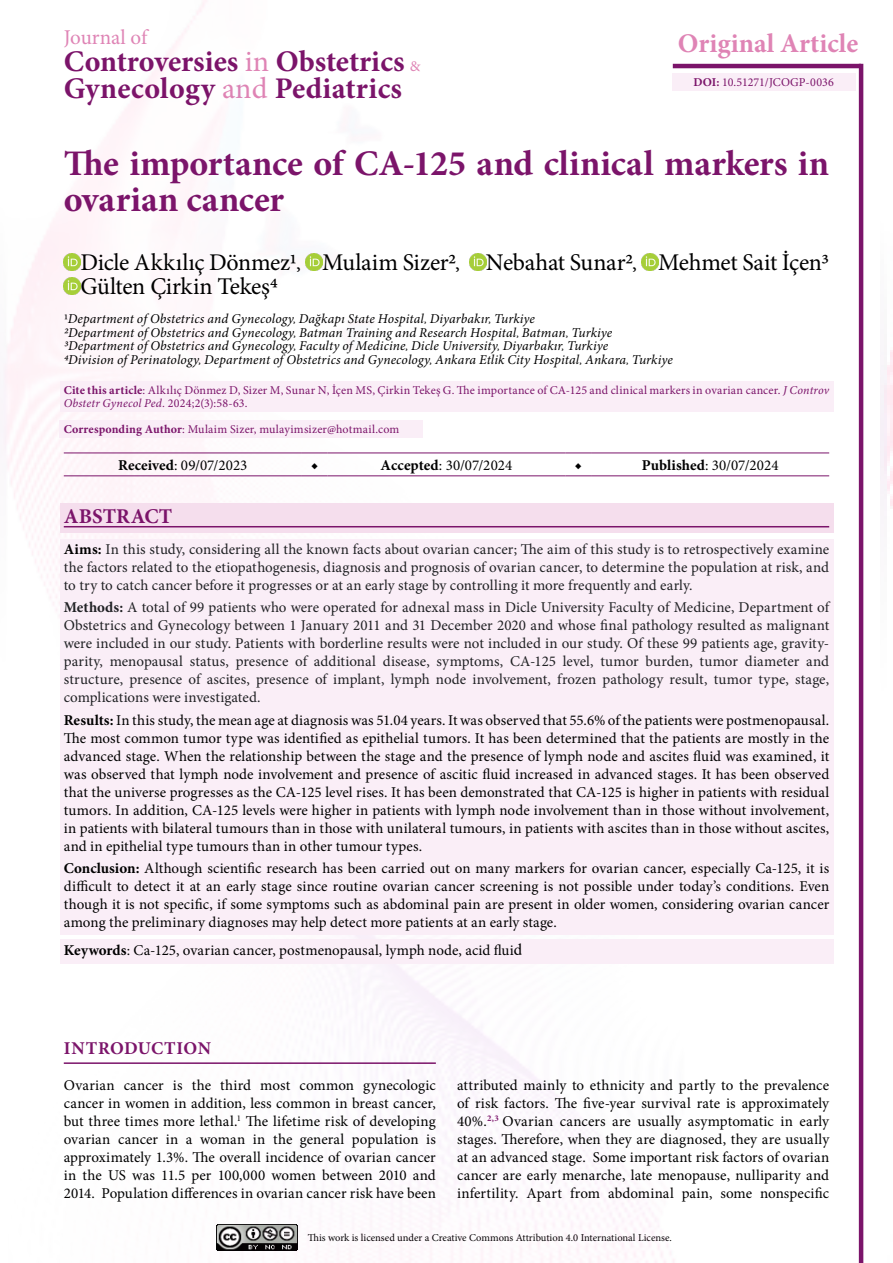
<style>
.page{position:relative;width:893px;height:1263px;background:#fff}
.page>*{position:absolute;margin:0;border:0;box-sizing:border-box;transform-origin:0 0}
.Makale_Başlığı{font:700 36px/36px "Minion Pro";color:#7b146a}
.t1{font:700 30px/27px "Minion Pro";color:#7b146a}
.t2{font:700 27px "Minion Pro";color:#df84b5}
.Yazarlar{font:24px/24px "Minion Pro";letter-spacing:-.015em;color:#000}
.t3{font:21px "Minion Pro";letter-spacing:-.005em;color:#df84b5}
.Abstract_Başlık{font:700 21px "Minion Pro";letter-spacing:.005em;color:#7b146a}
._1__BAŞLIK{font:700 18px "Minion Pro";letter-spacing:.015em;color:#7b146a}
.Abstract{font:15px/18px "Minion Pro";letter-spacing:.005em;color:#000;text-align:justify}
.Abstract-2{font:15px/18px "Minion Pro";color:#202124;text-align:justify}
.Ana_metin{font:15px/18px "Minion Pro";letter-spacing:.005em;color:#000;text-align:justify}
.Abstract_Keywords{font:15px "Minion Pro";letter-spacing:.005em;color:#000}
.Table-Figure{font:15px "Minion Pro";color:#000}
.Table-Figure-2{font:700 15px "Minion Pro";color:#000}
.Kurumlar{font:italic 13.5px "Minion Pro";letter-spacing:.01em;color:#000}
.Cite{font:12px/13.5px "Minion Pro";letter-spacing:.015em;color:#7b146a}
.t4{font:10.5px "Minion Pro";letter-spacing:-.005em;color:#000}
.s1{font-weight:400;color:#df84b5}
.s2{font-weight:400;font-size:15px;color:#df84b5}
.s3{font-weight:700}
.s4{font-style:normal}
.s5{font-style:italic}
.s6{font-weight:700;color:#000}
.s7{font-family:"Times New Roman";font-size:16.5px}
</style>
<div class="page">
<img style="left:3px;top:0;width:890px;height:1263px">
<div style="left:672px;top:73px;width:183px;height:17px;background:#faeef7"></div>
<img style="left:64px;top:253px;width:17px;height:17px">
<img style="left:305px;top:253px;width:17px;height:17px">
<img style="left:469px;top:253px;width:17px;height:17px">
<img style="left:641px;top:253px;width:17px;height:17px">
<img style="left:64px;top:277px;width:17px;height:17px">
<div style="left:60px;top:381px;width:773px;height:31px;background:#faeef7"></div>
<div style="left:60px;top:420px;width:363px;height:17px;background:#faeef7"></div>
<hr style="left:64px;top:453px;width:238px;height:1px;background:#7b146a">
<svg style="left:302px;top:453px;width:25px;height:1px"></svg>
<hr style="left:327px;top:453px;width:239px;height:1px;background:#7b146a">
<svg style="left:566px;top:453px;width:25px;height:1px"></svg>
<hr style="left:591px;top:453px;width:238px;height:1px;background:#7b146a">
<hr style="left:64px;top:476px;width:238px;height:1px;background:#7b146a">
<svg style="left:302px;top:476px;width:25px;height:1px"></svg>
<hr style="left:327px;top:476px;width:239px;height:1px;background:#7b146a">
<svg style="left:566px;top:476px;width:25px;height:1px"></svg>
<hr style="left:591px;top:476px;width:238px;height:1px;background:#7b146a">
<hr style="left:64px;top:1062px;width:372px;height:2px;background:#7b146a">
<div style="left:60px;top:504px;width:773px;height:29px;background:#f5deed"></div>
<hr style="left:64px;top:526px;width:765px;height:1px;background:#7b146a">
<div style="left:60px;top:539px;width:773px;height:59px;background:#faeef7"></div>
<div style="left:60px;top:597px;width:773px;height:114px;background:#faeef7"></div>
<div style="left:60px;top:709px;width:773px;height:150px;background:#faeef7"></div>
<div style="left:60px;top:858px;width:773px;height:77px;background:#faeef7"></div>
<div style="left:60px;top:939px;width:773px;height:24px;background:#faeef7"></div>
<h3 class="t3" style="left:64px;top:24px;width:85px">Journal of</h3>
<h2 class="t1" style="left:64px;top:48px;width:358px">Controversies <span class="s1">in</span> Obstetrics <span class="s2">&amp;<br></span>Gynecology <span class="s1">and</span> Pediatrics</h2>
<h3 class="t2" style="left:678px;top:25px;width:182px">Original Article</h3>
<p class="Cite" style="left:693px;top:76px;width:142px"><span class="s3">DOI:</span> 10.51271/JCOGP-0036</p>
<p class="Makale_Başlığı" style="left:64px;top:145px;width:767px">The importance of CA-125 and clinical markers in ovarian cancer</p>
<p class="Yazarlar" style="left:81px;top:251px;width:750px">Dicle Akkılıç Dönmez1, Mulaim Sizer2, Nebahat Sunar2, Mehmet Sait İçen3<br>Gülten Çirkin Tekeş4</p>
<p class="Kurumlar" style="left:64px;top:310px;width:473px"><span class="s4">1</span>Department of Obstetrics and Gynecology, Dağkapı State Hospital, Diyarbakır, Turkiye</p>
<p class="Kurumlar" style="left:64px;top:323px;width:550px">2Department of Obstetrics and Gynecology, Batman Training and Research Hospital, Batman, Turkiye</p>
<p class="Kurumlar" style="left:64px;top:337px;width:546px">3Department of Obstetrics and Gynecology, Faculty of Medicine, Dicle University, Diyarbakır, Turkiye</p>
<p class="Kurumlar" style="left:64px;top:350px;width:610px">4Division of Perinatology, Department of Obstetrics and Gynecology, Ankara Etlik City Hospital, Ankara, Turkiye</p>
<p class="Cite" style="left:64px;top:383px;width:767px"><span class="s3">Cite this article</span>: Alkılıç Dönmez D, Sizer M, Sunar N, İçen MS, Çirkin Tekeş G. The importance of CA-125 and clinical markers in ovarian cancer. <span class="s5">J Controv<br>Obstetr Gynecol Ped.</span> 2024;2(3):58-63.</p>
<p class="Cite" style="left:64px;top:423px;width:337px"><span class="s3">Corresponding Author</span>: Mulaim Sizer, mulayimsizer@hotmail.com</p>
<p class="Table-Figure" style="left:118px;top:455px;width:131px"><span class="s3">Received</span>: 09/07/2023</p>
<p class="Table-Figure-2" style="left:311px;top:454px;width:9px">◆</p>
<p class="Table-Figure" style="left:381px;top:455px;width:133px"><span class="s3">Accepted</span>: 30/07/2024</p>
<p class="Table-Figure-2" style="left:575px;top:454px;width:9px">◆</p>
<p class="Table-Figure" style="left:642px;top:455px;width:138px"><span class="s3">Published</span>: 30/07/2024</p>
<p class="Abstract_Başlık" style="left:64px;top:502px;width:110px">ABSTRACT</p>
<p class="Abstract-2" style="left:64px;top:540px;width:767px"><span class="s6">Aims:</span> In this study, considering all the known facts about ovarian cancer; The aim of this study is to retrospectively examine the factors related to the etiopathogenesis, diagnosis and prognosis of ovarian cancer, to determine the population at risk, and to try to catch cancer before it progresses or at an early stage by controlling it more frequently and early.</p>
<p class="Abstract-2" style="left:64px;top:598px;width:767px"><span class="s3">Methods:</span> A total of 99 patients who were operated for adnexal mass in Dicle University Faculty of Medicine, Department of Obstetrics and Gynecology between 1 January 2011 and 31 December 2020 and whose final pathology resulted as malignant were included in our study. Patients with borderline results were not included in our study. Of these 99 patients age, gravity&shy;parity, menopausal status, presence of additional disease, symptoms, CA-125 level, tumor burden, tumor diameter and structure, presence of ascites, presence of implant, lymph node involvement, frozen pathology result, tumor type, stage, complications were investigated.</p>
<p class="Abstract" style="left:64px;top:711px;width:767px"><span class="s3">Results:</span> In this study, the mean age at diagnosis was 51.04 years. It was observed that 55.6% of the patients were postmenopausal.<br>The most common tumor type was identified as epithelial tumors. It has been determined that the patients are mostly in the advanced stage. When the relationship between the stage and the presence of lymph node and ascites fluid was examined, it was observed that lymph node involvement and presence of ascitic fluid increased in advanced stages. It has been observed that the universe progresses as the CA-125 level rises. It has been demonstrated that CA-125 is higher in patients with residual tumors. In addition, CA-125 levels were higher in patients with lymph node involvement than in those without involvement, in patients with bilateral tumours than in those with unilateral tumours, in patients with ascites than in those without ascites, and in epithelial type tumours than in other tumour types.</p>
<p class="Abstract" style="left:64px;top:859px;width:767px"><span class="s3">Conclusion:</span> Although scientific research has been carried out on many markers for ovarian cancer, especially Ca-125, it is difficult to detect it at an early stage since routine ovarian cancer screening is not possible under today’s conditions. Even though it is not specific, if some symptoms such as abdominal pain are present in older women, considering ovarian cancer among the preliminary diagnoses may help detect more patients at an early stage.</p>
<p class="Abstract_Keywords" style="left:64px;top:940px;width:460px"><span class="s3">Keywords</span>: Ca-125, ovarian cancer, postmenopausal, lymph node, acid flui<span class="s7">d</span></p>
<p class="_1__BAŞLIK" style="left:64px;top:1035px;width:149px">INTRODUCTION</p>
<p class="Ana_metin" style="left:64px;top:1076px;width:374px">Ovarian cancer is the third most common gynecologic cancer in women in addition, less common in breast cancer, but three times more lethal.<sup>1</sup> The lifetime risk of developing ovarian cancer in a woman in the general population is approximately 1.3%. The overall incidence of ovarian cancer in the US was 11.5 per 100,000 women between 2010 and 2014. Population differences in ovarian cancer risk have been</p>
<p class="Ana_metin" style="left:457px;top:1076px;width:374px">attributed mainly to ethnicity and partly to the prevalence of risk factors. The five-year survival rate is approximately 40%.<sup>2,3</sup> Ovarian cancers are usually asymptomatic in early stages. Therefore, when they are diagnosed, they are usually at an advanced stage. Some important risk factors of ovarian cancer are early menarche, late menopause, nulliparity and infertility. Apart from abdominal pain, some nonspecific</p>
<p class="t4" style="left:308px;top:1231px;width:366px">This work is licensed under a Creative Commons Attribution 4.0 International License.</p>
</div>
